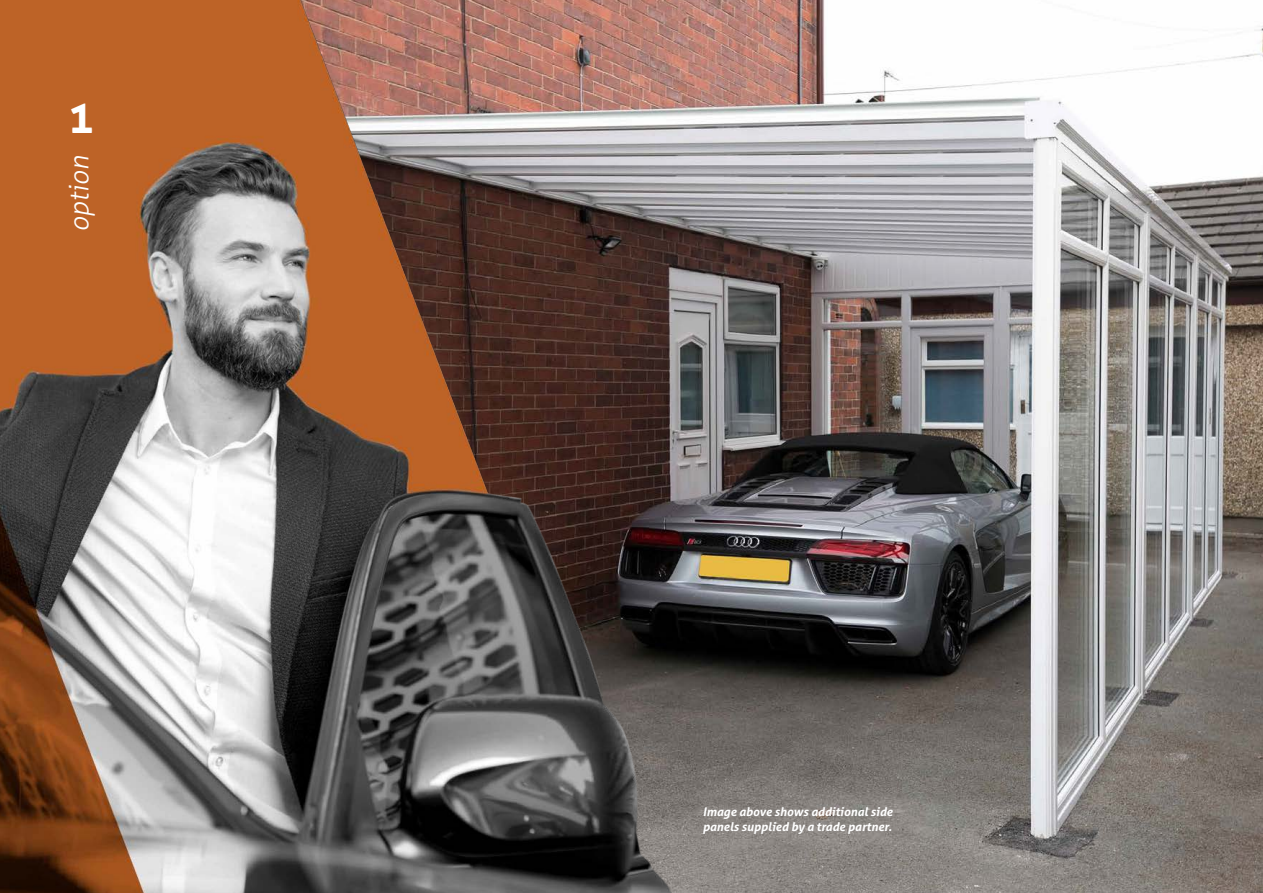
<style>
.page{position:relative;width:1263px;height:893px;background:#fff}
.page>*{position:absolute;margin:0;border:0;box-sizing:border-box;transform-origin:0 0}
.t1{font:700 45px "Aller";color:#fff}
.t2{font:italic 300 27px "Aller";color:#fff}
.t3{font:italic 700 12px/15px "Aller";color:#fff}
</style>
<div class="page">
<img style="left:672px;top:0;width:591px;height:893px">
<img style="left:0;top:0;width:672px;height:893px">
<h1 class="t1" style="left:68px;top:89px;width:28px">1</h1>
<h2 class="t2" style="left:63px;top:232px;width:78px;rotate:-90deg">option</h2>
<p class="t3" style="left:703px;top:804px;width:191px">Image above shows additional side panels supplied by a trade partner.</p>
</div>
